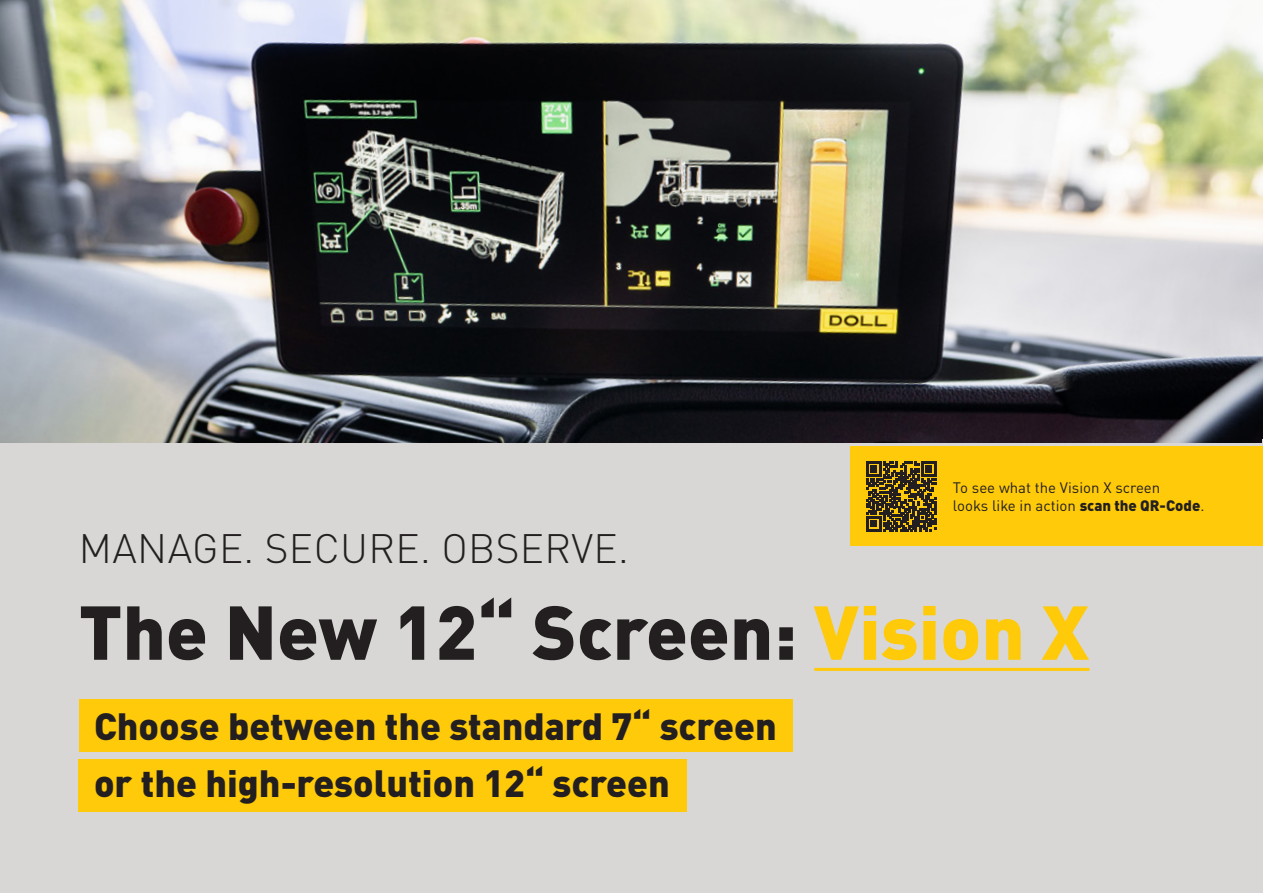
<style>
.page{position:relative;width:1263px;height:893px;background:#d9d7d6}
.page>*{position:absolute;margin:0;border:0;box-sizing:border-box;transform-origin:0 0}
.t1{font:900 75px "DINOT";color:#231f20}
.t2{font:300 40.65px "DINOT";letter-spacing:.01em;color:#231f20}
.t3{font:900 37.5px/57px "DINOT";color:#231f20}
.t4{font:15px/18px "DINOT";color:#231f20}
.s1{font-weight:900}
.s2{color:#feca0a}
</style>
<div class="page">
<img style="left:1px;top:0;width:1262px;height:442px">
<hr style="left:814px;top:668px;width:275px;height:3px;background:#feca0a">
<img style="left:0;top:20px;width:1px;height:873px">
<svg style="left:0;top:0;width:1px;height:20px"></svg>
<div style="left:850px;top:446px;width:413px;height:100px;background:#feca0a"></div>
<svg style="left:866px;top:462px;width:70px;height:69px"></svg>
<div style="left:79px;top:759px;width:608px;height:53px;background:#feca0a"></div>
<div style="left:79px;top:699px;width:714px;height:53px;background:#feca0a"></div>
<p class="t4" style="left:953px;top:477px;width:253px">To see what the Vision X screen<br>looks like in action <span class="s1">scan the QR-Code</span>.</p>
<p class="t2" style="left:79px;top:518px;width:551px">MANAGE. SECURE. OBSERVE.</p>
<p class="t1" style="left:79px;top:573px;width:1012px">The New 12“ Screen: <span class="s2">Vision X</span></p>
<p class="t3" style="left:94px;top:696px;width:684px">Choose between the standard 7“ screen or the high-resolution 12“ screen</p>
</div>
